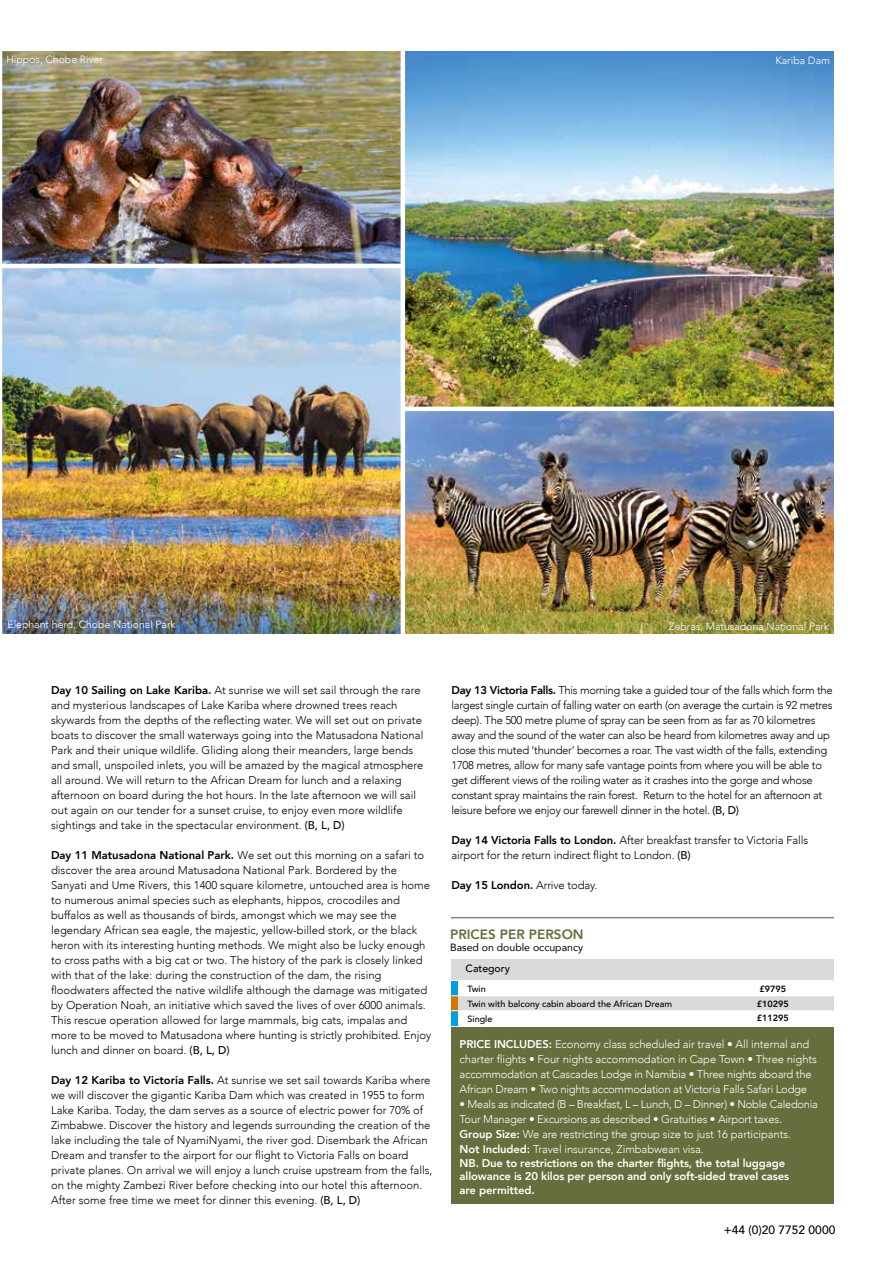
<style>
.page{position:relative;width:885px;height:1263px;background:#fff}
.page>*{position:absolute;margin:0;border:0;box-sizing:border-box;transform-origin:0 0}
.t1{font:800 13.5px "Avenir";color:#656e3c}
.t2{font:500 12px "Avenir";color:#000}
.t3{font:300 11.25px/15px "Avenir";color:#000}
.t4{font:300 11.25px/15px "Avenir";letter-spacing:-.025em;color:#000}
.t5{font:300 11.25px/15px "Avenir";letter-spacing:-.02em;color:#fff}
.t6{font:800 11.25px/13.5px "Avenir";letter-spacing:-.01em;color:#fff}
.t7{font:800 11.25px "Avenir";letter-spacing:-.01em;color:#000}
.t8{font:300 10.5px "Avenir";color:#fff}
.t9{font:10.5px "Avenir";color:#000}
.t10{font:500 10.5px "Avenir";color:#000}
.t11{font:500 9px/14.9px "Avenir";color:#000}
.t12{font:800 9px/14.9px "Avenir";color:#000}
.s1{font-weight:800}
.s2{font-weight:500}
.s3{font-weight:300}
.s4{font-weight:400}
</style>
<div class="page">
<img style="left:2px;top:268px;width:398px;height:309px">
<img style="left:2px;top:577px;width:398px;height:57px">
<img style="left:405px;top:51px;width:428px;height:583px">
<img style="left:2px;top:51px;width:398px;height:213px">
<hr style="left:402px;top:407px;width:441px;height:4px;background:#fff">
<div style="left:451px;top:959px;width:382px;height:21px;background:#dadada"></div>
<div style="left:451px;top:996px;width:383px;height:14px;background:#dadada"></div>
<div style="left:451px;top:1027px;width:382px;height:177px;background:#656e3c"></div>
<div style="left:451px;top:981px;width:6px;height:15px;background:#009fe3"></div>
<div style="left:451px;top:996px;width:6px;height:15px;background:#d57400"></div>
<div style="left:451px;top:1011px;width:6px;height:15px;background:#009fe3"></div>
<hr style="left:451px;top:995px;width:380px;height:1px;background:#fff">
<hr style="left:451px;top:1010px;width:380px;height:1px;background:#fff">
<hr style="left:451px;top:917px;width:382px;height:1px;background:#878787">
<p class="t8" style="left:6px;top:53px;width:98px">Hippos, Chobe River</p>
<p class="t8" style="left:775px;top:54px;width:56px">Kariba Dam</p>
<p class="t8" style="left:7px;top:618px;width:170px">Elephant herd, Chobe National Park</p>
<p class="t8" style="left:668px;top:620px;width:162px">Zebras, Matusadona National Park</p>
<p class="t3" style="left:51px;top:682px;width:374px"><span class="s1">Day 10 Sailing on Lake Kariba.</span> At sunrise we will set sail through the rare and mysterious landscapes of Lake Kariba where drowned trees reach skywards from the depths of the reflecting water. We will set out on private boats to discover the small waterways going into the Matusadona National Park and their unique wildlife. Gliding along their meanders, large bends and small, unspoiled inlets, you will be amazed by the magical atmosphere all around. We will return to the African Dream for lunch and a relaxing afternoon on board during the hot hours. In the late afternoon we will sail out again on our tender for a sunset cruise, to enjoy even more wildlife sightings and take in the spectacular environment. <span class="s2">(B, L, D)</span></p>
<p class="t3" style="left:51px;top:847px;width:382px"><span class="s1">Day 11 Matusadona National Park.</span> We set out this morning on a safari to discover the area around Matusadona National Park. Bordered by the Sanyati and Ume Rivers, this 1400 square kilometre, untouched area is home to numerous animal species such as elephants, hippos, crocodiles and buffalos as well as thousands of birds, amongst which we may see the legendary African sea eagle, the majestic, yellow-billed stork, or the black heron with its interesting hunting methods. We might also be lucky enough to cross paths with a big cat or two. The history of the park is closely linked with that of the lake: during the construction of the dam, the rising floodwaters affected the native wildlife although the damage was mitigated by Operation Noah, an initiative which saved the lives of over 6000 animals.<br>This rescue operation allowed for large mammals, big cats, impalas and more to be moved to Matusadona where hunting is strictly prohibited. Enjoy lunch and dinner on board. <span class="s2">(B, L, D)</span></p>
<p class="t3" style="left:51px;top:1072px;width:383px"><span class="s1">Day 12 Kariba to Victoria Falls.</span> At sunrise we set sail towards Kariba where we will discover the gigantic Kariba Dam which was created in 1955 to form Lake Kariba. Today, the dam serves as a source of electric power for 70% of Zimbabwe. Discover the history and legends surrounding the creation of the lake including the tale of NyamiNyami, the river god. Disembark the African Dream and transfer to the airport for our flight to Victoria Falls on board private planes. On arrival we will enjoy a lunch cruise upstream from the falls, on the mighty Zambezi River before checking into our hotel this afternoon.<br>After some free time we meet for dinner this evening. <span class="s2">(B, L, D)</span></p>
<p class="t4" style="left:451px;top:682px;width:382px"><span class="s1">Day 13 Victoria Falls.</span> This morning take a guided tour of the falls which form the largest single curtain of falling water on earth (on average the curtain is 92 metres deep). The 500 metre plume of spray can be seen from as far as 70 kilometres away and the sound of the water can also be heard from kilometres away and up close this muted ‘thunder’ becomes a roar. The vast width of the falls, extending 1708 metres, allow for many safe vantage points from where you will be able to get different views of the roiling water as it crashes into the gorge and whose constant spray maintains the rain forest. Return to the hotel for an afternoon at leisure before we enjoy our farewell dinner in the hotel. <span class="s2">(B, D)</span></p>
<p class="t3" style="left:451px;top:832px;width:358px"><span class="s1">Day 14 Victoria Falls to London.</span> After breakfast transfer to Victoria Falls airport for the return indirect flight to London. <span class="s2">(B)</span></p>
<p class="t7" style="left:451px;top:876px;width:147px">Day 15 London. <span class="s3">Arrive today.</span></p>
<p class="t1" style="left:450px;top:924px;width:135px">PRICES PER PERSON</p>
<p class="t9" style="left:450px;top:939px;width:134px">Based on double occupancy</p>
<p class="t10" style="left:465px;top:959px;width:46px">Category</p>
<p class="t11" style="left:467px;top:981px;width:206px">Twin<br>Twin with balcony cabin aboard the African Dream<br>Single</p>
<p class="t12" style="left:756px;top:981px;width:33px">£9795 £10295 £11295</p>
<p class="t5" style="left:459px;top:1037px;width:359px"><span class="s1">PRICE INCLUDES:</span> Economy class scheduled air travel • All internal and charter flights • Four nights accommodation in Cape Town • Three nights accommodation at Cascades Lodge in Namibia • Three nights aboard the African Dream • Two nights accommodation at Victoria Falls Safari Lodge</p>
<p class="t5" style="left:459px;top:1097px;width:360px">• Meals as indicated (B – Breakfast, L – Lunch, D – Dinner) • Noble Caledonia Tour Manager • Excursions as described • Gratuities • Airport taxes<span class="s4">.<br></span><span class="s1">Group Size:</span> We are restricting the group size to just 16 participants.<br><span class="s1">Not Included:</span> Travel insurance, Zimbabwean visa.</p>
<p class="t6" style="left:459px;top:1156px;width:331px">NB. Due to restrictions on the charter flights, the total luggage allowance is 20 kilos per person and only soft-sided travel cases are permitted.</p>
<p class="t2" style="left:723px;top:1219px;width:113px">+44 (0)20 7752 0000</p>
</div>
